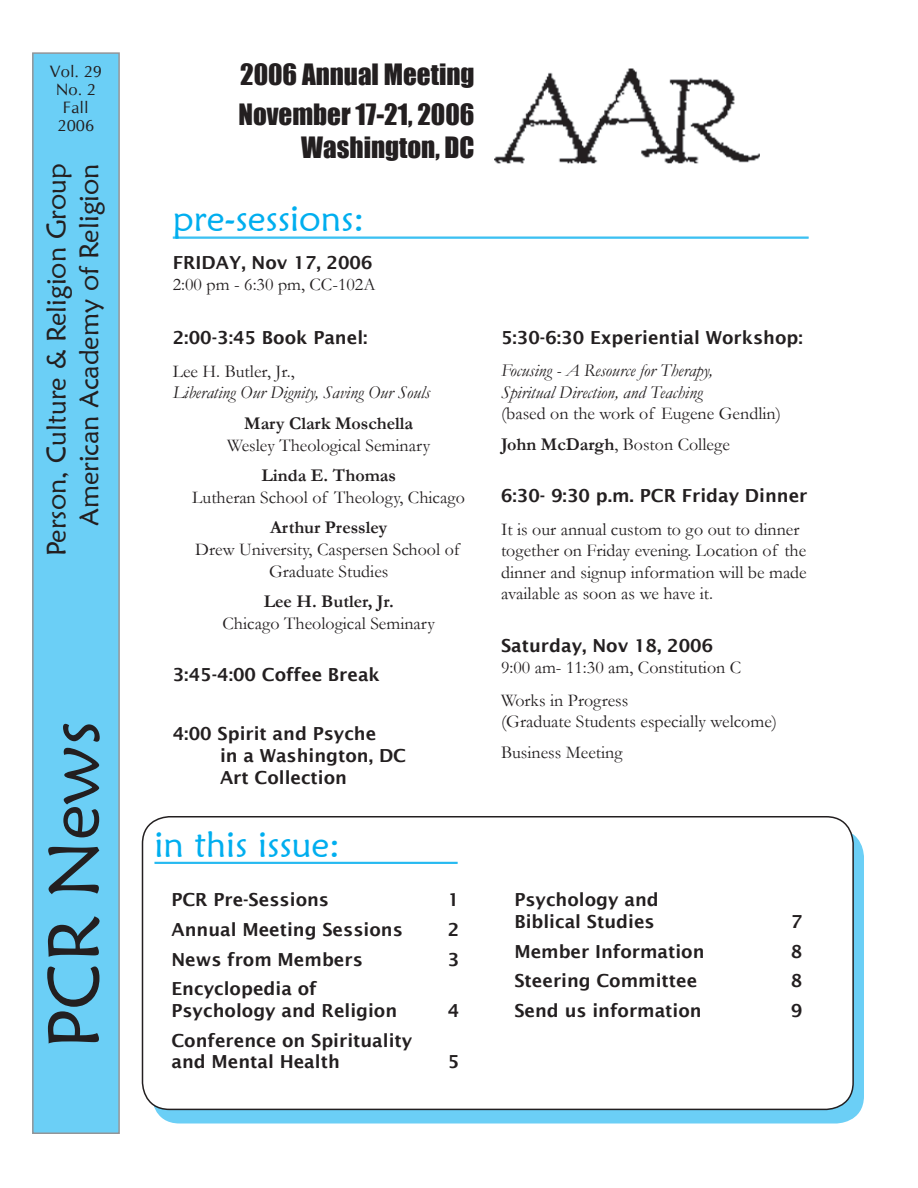
<style>
.page{position:relative;width:918px;height:1188px;background:#fff}
.page>*{position:absolute;margin:0;border:0;box-sizing:border-box;transform-origin:0 0}
.t1{font:72px "Maiandra GD";color:#231f20}
.t2{font:36px "Maiandra GD";color:#00aeef}
.t3{font:27px "Maiandra GD";color:#231f20}
.t4{font:27px/40.5px "Impact";color:#231f20}
.t5{font:18px/21.6px "Garamond";color:#231f20}
.t6{font:600 18px/21.6px "Lucida Sans";color:#231f20}
.t7{font:italic 18px/21.6px "Garamond";color:#231f20}
.t8{font:700 18px "Garamond";color:#231f20}
.t9{font:16.5px/18px "Cg Omega";color:#231f20;text-align:center}
.s1{font-weight:700}
</style>
<div class="page">
<div style="left:33px;top:53px;width:86px;height:1080px;background:#6bcff6"></div>
<hr style="left:173px;top:237px;width:636px;height:1px;background:#00aeef">
<hr style="left:173px;top:238px;width:636px;height:1px;background:#00aeef">
<img style="left:494px;top:68px;width:266px;height:96px">
<div style="left:32px;top:52px;width:88px;height:1082px;border:2px solid #939598"></div>
<div style="left:153px;top:830px;width:710px;height:293px;background:#6bcff6;border-radius:27px"></div>
<div style="left:142px;top:817px;width:711px;height:292px;background:#fff;border-radius:27px"></div>
<div style="left:142px;top:816px;width:712px;height:294px;border:2px solid #231f20;border-radius:27px"></div>
<hr style="left:154px;top:862px;width:304px;height:1px;background:#00aeef">
<hr style="left:154px;top:863px;width:304px;height:1px;background:#00aeef">
<p class="t9" style="left:50px;top:63px;width:54px">Vol. 29<br>No. 2<br>Fall<br>2006</p>
<p class="t3" style="left:73px;top:526px;width:364px;rotate:-90deg">American Academy of Religion</p>
<p class="t3" style="left:40px;top:556px;width:394px;rotate:-90deg">Person, Culture &amp; Religion Group</p>
<p class="t1" style="left:30px;top:1048px;width:329px;rotate:-90deg">PCR News</p>
<h2 class="t4" style="left:238px;top:53px;width:238px">2006 Annual Meeting<br>November 17-21, 2006</h2>
<h2 class="t4" style="left:301px;top:126px;width:175px">Washington, DC</h2>
<p class="t2" style="left:173px;top:197px;width:193px">pre-sessions:</p>
<h4 class="t6" style="left:173px;top:252px;width:201px">FRIDAY, Nov 17, 2006</h4>
<p class="t5" style="left:173px;top:274px;width:204px">2:00 pm - 6:30 pm, CC-102A</p>
<h4 class="t6" style="left:173px;top:327px;width:196px">2:00-3:45 Book Panel:</h4>
<p class="t5" style="left:173px;top:360px;width:123px">Lee H. Butler, Jr.,</p>
<p class="t7" style="left:173px;top:382px;width:259px">Liberating Our Dignity, Saving Our Souls</p>
<h4 class="t8" style="left:244px;top:411px;width:171px">Mary Clark Moschella</h4>
<p class="t5" style="left:227px;top:434px;width:204px">Wesley Theological Seminary</p>
<h4 class="t8" style="left:261px;top:463px;width:136px">Linda E. Thomas</h4>
<p class="t5" style="left:192px;top:486px;width:274px">Lutheran School of Theology, Chicago</p>
<h4 class="t8" style="left:270px;top:516px;width:119px">Arthur Pressley</h4>
<p class="t5" style="left:195px;top:538px;width:263px;text-align:center">Drew University, Caspersen School of<br>Graduate Studies</p>
<h4 class="t8" style="left:264px;top:589px;width:132px">Lee H. Butler, Jr.</h4>
<p class="t5" style="left:222px;top:612px;width:214px">Chicago Theological Seminary</p>
<h4 class="t6" style="left:173px;top:664px;width:209px">3:45-4:00 Coffee Break</h4>
<p class="t6" style="left:220px;top:723px;width:188px;text-indent:-47px">4:00 Spirit and Psyche<br>in a Washington, DC<br>Art Collection</p>
<p class="t2" style="left:154px;top:822px;width:187px">in this issue:</p>
<p class="t6" style="left:171px;top:889px;width:159px">PCR Pre-Sessions</p>
<p class="t6" style="left:448px;top:889px;width:13px">1</p>
<p class="t6" style="left:171px;top:919px;width:233px">Annual Meeting Sessions</p>
<p class="t6" style="left:448px;top:919px;width:13px">2</p>
<p class="t6" style="left:171px;top:948px;width:193px">News from Members</p>
<p class="t6" style="left:448px;top:948px;width:13px">3</p>
<p class="t6" style="left:171px;top:978px;width:227px">Encyclopedia of<br>Psychology and Religion</p>
<p class="t6" style="left:448px;top:1000px;width:13px">4</p>
<p class="t6" style="left:171px;top:1029px;width:242px">Conference on Spirituality and Mental Health</p>
<p class="t6" style="left:448px;top:1051px;width:13px">5</p>
<p class="t6" style="left:501px;top:327px;width:303px">5:30-6:30 Experiential Workshop:</p>
<p class="t7" style="left:501px;top:359px;width:213px">Focusing - A Resource for Therapy,<br>Spiritual Direction, and Teaching</p>
<p class="t5" style="left:501px;top:398px;width:282px;line-height:30.6px">(based on the work of Eugene Gendlin)<br><span class="s1">John McDargh</span>, Boston College</p>
<h4 class="t6" style="left:501px;top:485px;width:308px">6:30- 9:30 p.m. PCR Friday Dinner</h4>
<p class="t5" style="left:501px;top:518px;width:307px">It is our annual custom to go out to dinner together on Friday evening. Location of the dinner and signup information will be made available as soon as we have it.</p>
<h4 class="t6" style="left:501px;top:634px;width:214px">Saturday, Nov 18, 2006</h4>
<p class="t5" style="left:501px;top:656px;width:242px">9:00 am- 11:30 am, Constitution C</p>
<p class="t5" style="left:501px;top:689px;width:278px">Works in Progress<br>(Graduate Students especially welcome)</p>
<p class="t5" style="left:501px;top:741px;width:123px">Business Meeting</p>
<p class="t6" style="left:514px;top:889px;width:146px">Psychology and<br>Biblical Studies</p>
<p class="t6" style="left:791px;top:911px;width:13px">7</p>
<p class="t6" style="left:514px;top:940px;width:192px">Member Information</p>
<p class="t6" style="left:791px;top:940px;width:13px">8</p>
<p class="t6" style="left:514px;top:970px;width:184px">Steering Committee</p>
<p class="t6" style="left:791px;top:970px;width:13px">8</p>
<p class="t6" style="left:514px;top:1000px;width:189px">Send us information</p>
<p class="t6" style="left:791px;top:1000px;width:13px">9</p>
</div>
